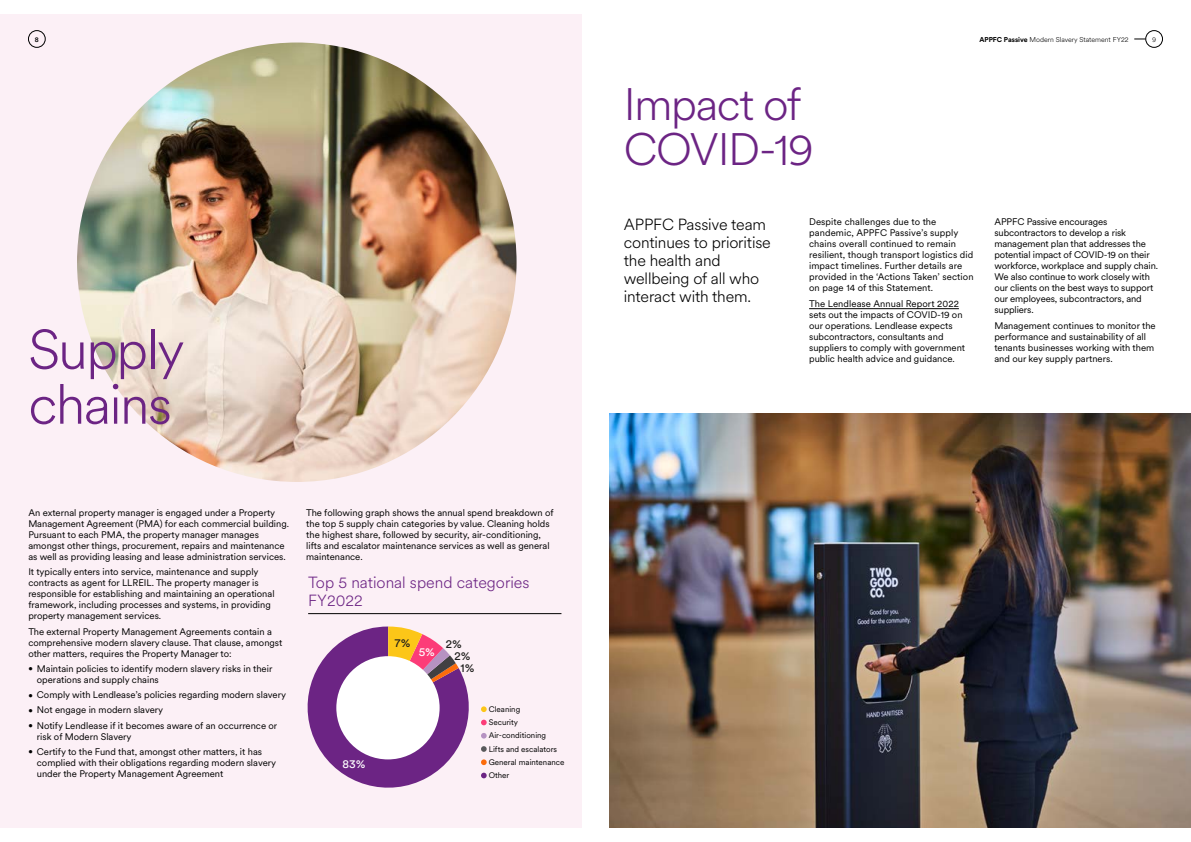
<style>
.page{position:relative;width:1191px;height:842px;background:#fff}
.page>*{position:absolute;margin:0;border:0;box-sizing:border-box;transform-origin:0 0}
.t1{font:300 55px/55px "Circular XX";letter-spacing:-.03em;color:#6c2484}
.t2{font:300 45px/45px "Circular XX";letter-spacing:-.03em;color:#6c2484}
.t3{font:300 16px/18px "Circular XX";letter-spacing:-.01em;color:#000}
.t4{font:300 16px/18px "Circular XX";color:#6c2484}
.t5{font:11.8px "Circular Std";color:#1d1d1b}
.t6{font:11.8px "Circular Std";color:#fff}
.t7{font:9.5px/11px "Circular XX";color:#000}
.t8{font:8px/13.3px "Circular XX";color:#000}
.t9{font:300 7px "Circular XX";color:#000}
.t10{font:500 7px "Circular Std";color:#000}
.s1{font-family:"Circular Std";font-weight:700}
.s2{font-family:"Circular Std";font-size:8px}
</style>
<div class="page">
<div style="left:0;top:14px;width:581px;height:814px;background:#fcf0f6"></div>
<img style="left:609px;top:414px;width:582px;height:414px">
<img style="left:77px;top:43px;width:439px;height:439px;border-radius:220px">
<svg style="left:307px;top:626px;width:180px;height:162px"></svg>
<hr style="left:308px;top:613px;width:253px;height:1px;background:#000">
<hr style="left:809px;top:308px;width:150px;height:1px;background:#000">
<div style="left:1145px;top:30px;width:17px;height:17px;border:1px solid #000;border-radius:50%"></div>
<div style="left:28px;top:30px;width:17px;height:17px;border:1px solid #000;border-radius:50%"></div>
<p class="t10" style="left:35px;top:35px;width:5px">8</p>
<p class="t9" style="left:979px;top:34px;width:151px"><span class="s1">APPFC Passive</span> Modern Slavery Statement FY22</p>
<p class="t9" style="left:1152px;top:34px;width:6px">9</p>
<h1 class="t1" style="left:28px;top:320px;width:158px">Supply chains</h1>
<p class="t7" style="left:28px;top:507px;width:262px">An external property manager is engaged under a Property Management Agreement (PMA) for each commercial building.<br>Pursuant to each PMA, the property manager manages amongst other things, procurement, repairs and maintenance as well as providing leasing and lease administration services.</p>
<p class="t7" style="left:28px;top:566px;width:248px">It typically enters into service, maintenance and supply contracts as agent for LLREIL. The property manager is responsible for establishing and maintaining an operational framework, including processes and systems, in providing property management services.</p>
<p class="t7" style="left:28px;top:625px;width:256px">The external Property Management Agreements contain a comprehensive modern slavery clause. That clause, amongst other matters, requires the Property Manager to:</p>
<p class="t7" style="left:37px;top:662px;width:237px;text-indent:-9px"><span class="s2">•</span> Maintain policies to identify modern slavery risks in their operations and supply chains</p>
<p class="t7" style="left:28px;top:689px;width:259px"><span class="s2">•</span> Comply with Lendlease’s policies regarding modern slavery</p>
<p class="t7" style="left:28px;top:704px;width:136px"><span class="s2">•</span> Not engage in modern slavery</p>
<p class="t7" style="left:37px;top:719px;width:242px;text-indent:-9px"><span class="s2">•</span> Notify Lendlease if it becomes aware of an occurrence or risk of Modern Slavery</p>
<p class="t7" style="left:37px;top:745px;width:241px;text-indent:-9px"><span class="s2">•</span> Certify to the Fund that, amongst other matters, it has complied with their obligations regarding modern slavery under the Property Management Agreement</p>
<p class="t7" style="left:306px;top:507px;width:249px">The following graph shows the annual spend breakdown of the top 5 supply chain categories by value. Cleaning holds the highest share, followed by security, air-conditioning, lifts and escalator maintenance services as well as general maintenance.</p>
<h3 class="t4" style="left:308px;top:572px;width:223px">Top 5 national spend categories<br>FY2022</h3>
<p class="t6" style="left:343px;top:757px;width:24px">83%</p>
<p class="t5" style="left:395px;top:635px;width:17px">7%</p>
<p class="t6" style="left:419px;top:644px;width:18px">5%</p>
<p class="t5" style="left:446px;top:637px;width:17px">2%</p>
<p class="t5" style="left:454px;top:649px;width:17px">2%</p>
<p class="t5" style="left:460px;top:661px;width:15px">1%</p>
<p class="t8" style="left:489px;top:702px;width:77px">Cleaning<br>Security<br>Air-conditioning<br>Lifts and escalators<br>General maintenance<br>Other</p>
<h2 class="t2" style="left:624px;top:80px;width:191px">Impact of<br>COVID-19</h2>
<h3 class="t3" style="left:624px;top:215px;width:148px">APPFC Passive team continues to prioritise the health and wellbeing of all who interact with them.</h3>
<p class="t7" style="left:994px;top:216px;width:165px">APPFC Passive encourages subcontractors to develop a risk management plan that addresses the potential impact of COVID-19 on their workforce, workplace and supply chain.<br>We also continue to work closely with our clients on the best ways to support our employees, subcontractors, and suppliers.</p>
<p class="t7" style="left:994px;top:319px;width:163px">Management continues to monitor the performance and sustainability of all tenants businesses working with them and our key supply partners.</p>
<p class="t7" style="left:809px;top:216px;width:166px">Despite challenges due to the pandemic, APPFC Passive’s supply chains overall continued to remain resilient, though transport logistics did impact timelines. Further details are provided in the ‘Actions Taken’ section on page 14 of this Statement.</p>
<p class="t7" style="left:809px;top:297px;width:157px">The Lendlease Annual Report 2022 sets out the impacts of COVID-19 on our operations. Lendlease expects subcontractors, consultants and suppliers to comply with government public health advice and guidance.</p>
</div>
